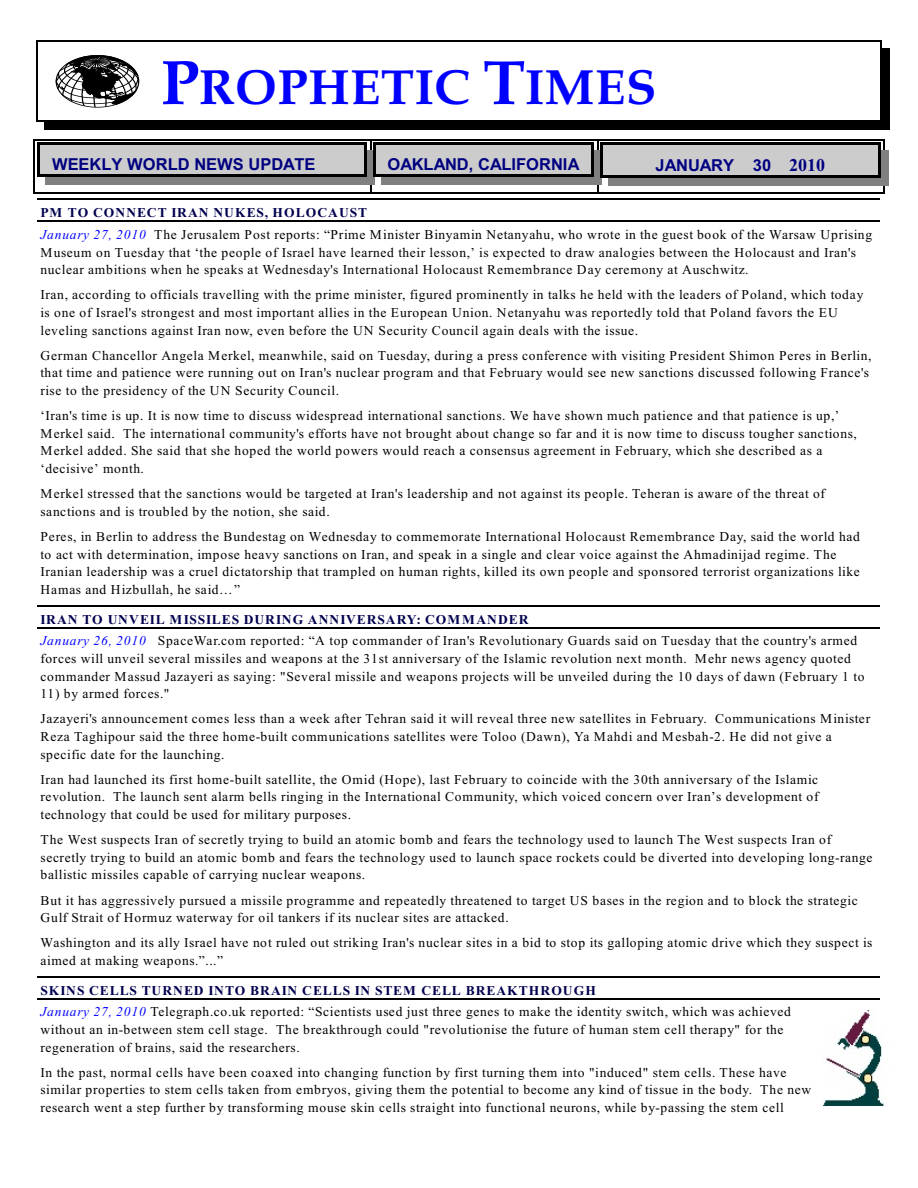
<style>
.page{position:relative;width:918px;height:1188px;background:#fff}
.page>*{position:absolute;margin:0;border:0;box-sizing:border-box;transform-origin:0 0}
.t1{font:700 49.5px "Book Antiqua";letter-spacing:.015em;color:#00f}
.t2{font:700 16.5px "Arial";color:#000080}
.t3{font:13.5px/17.7px "Times New Roman";letter-spacing:.045em;color:#000}
.s1{font-size:62.85px}
.s2{font-family:"Times New Roman";font-size:18px}
.s3{font-weight:700;color:#00004f}
.s4{font-style:italic;color:#00f}
</style>
<div class="page">
<hr style="left:34px;top:139px;width:1px;height:54px;background:#000">
<hr style="left:34px;top:139px;width:336px;height:1px;background:#000">
<hr style="left:34px;top:192px;width:336px;height:1px;background:#000">
<hr style="left:370px;top:139px;width:2px;height:54px;background:#000">
<hr style="left:370px;top:139px;width:227px;height:1px;background:#000">
<hr style="left:370px;top:192px;width:227px;height:1px;background:#000">
<hr style="left:597px;top:139px;width:1px;height:54px;background:#000">
<hr style="left:883px;top:139px;width:1px;height:54px;background:#000">
<hr style="left:597px;top:139px;width:287px;height:1px;background:#000">
<hr style="left:597px;top:192px;width:287px;height:1px;background:#000">
<hr style="left:36px;top:40px;width:1px;height:82px;background:#000">
<hr style="left:880px;top:40px;width:2px;height:82px;background:#000">
<hr style="left:36px;top:40px;width:846px;height:2px;background:#000">
<hr style="left:36px;top:121px;width:846px;height:1px;background:#000">
<div style="left:882px;top:48px;width:8px;height:82px;background:#000"></div>
<div style="left:44px;top:122px;width:846px;height:8px;background:#000"></div>
<div style="left:37px;top:142px;width:330px;height:34px;background:#ccc"></div>
<hr style="left:37px;top:142px;width:3px;height:34px;background:#000">
<hr style="left:364px;top:142px;width:3px;height:34px;background:#000">
<hr style="left:37px;top:142px;width:330px;height:3px;background:#000">
<hr style="left:37px;top:174px;width:330px;height:2px;background:#000">
<div style="left:367px;top:150px;width:8px;height:34px;background:#808080"></div>
<div style="left:45px;top:177px;width:330px;height:7px;background:#808080"></div>
<div style="left:373px;top:142px;width:220px;height:34px;background:#ccc"></div>
<hr style="left:373px;top:142px;width:3px;height:34px;background:#000">
<hr style="left:591px;top:142px;width:2px;height:34px;background:#000">
<hr style="left:373px;top:142px;width:220px;height:3px;background:#000">
<hr style="left:373px;top:174px;width:220px;height:2px;background:#000">
<div style="left:594px;top:150px;width:8px;height:34px;background:#808080"></div>
<div style="left:381px;top:177px;width:220px;height:7px;background:#808080"></div>
<div style="left:600px;top:142px;width:281px;height:36px;background:#ccc"></div>
<hr style="left:600px;top:142px;width:3px;height:36px;background:#000">
<hr style="left:878px;top:142px;width:3px;height:36px;background:#000">
<hr style="left:600px;top:142px;width:281px;height:3px;background:#000">
<hr style="left:600px;top:175px;width:281px;height:3px;background:#000">
<div style="left:881px;top:150px;width:8px;height:36px;background:#808080"></div>
<div style="left:608px;top:178px;width:281px;height:8px;background:#808080"></div>
<hr style="left:37px;top:199px;width:843px;height:1px;background:#000">
<hr style="left:37px;top:221px;width:843px;height:1px;background:#000">
<hr style="left:37px;top:605px;width:843px;height:1px;background:#000">
<hr style="left:37px;top:627px;width:843px;height:1px;background:#000">
<hr style="left:37px;top:976px;width:843px;height:1px;background:#000">
<hr style="left:37px;top:998px;width:843px;height:1px;background:#000">
<svg style="left:56px;top:55px;width:83px;height:52px"></svg>
<img style="left:822px;top:1010px;width:62px;height:96px">
<h1 class="t1" style="left:161px;top:68px;width:497px"><span class="s1">P</span>ROPHETIC <span class="s1">T</span>IMES</h1>
<p class="t2" style="left:52px;top:158px;width:265px">WEEKLY WORLD NEWS UPDATE</p>
<p class="t2" style="left:387px;top:158px;width:194px">OAKLAND, CALIFORNIA</p>
<p class="t2" style="left:656px;top:159px;width:171px">JANUARY 30 <span class="s2">2010</span></p>
<p class="t3" style="left:40px;top:203px;width:833px;line-height:21.8px"><span class="s3">PM TO CONNECT IRAN NUKES, HOLOCAUST<br></span><span class="s4">January 27, 2010</span> The Jerusalem Post reports: “Prime Minister Binyamin Netanyahu, who wrote in the guest book of the Warsaw Uprising</p>
<p class="t3" style="left:40px;top:245px;width:817px">Museum on Tuesday that ‘the people of Israel have learned their lesson,’ is expected to draw analogies between the Holocaust and Iran's nuclear ambitions when he speaks at Wednesday's International Holocaust Remembrance Day ceremony at Auschwitz.</p>
<p class="t3" style="left:40px;top:287px;width:824px">Iran, according to officials travelling with the prime minister, figured prominently in talks he held with the leaders of Poland, which today is one of Israel's strongest and most important allies in the European Union. Netanyahu was reportedly told that Poland favors the EU leveling sanctions against Iran now, even before the UN Security Council again deals with the issue.</p>
<p class="t3" style="left:40px;top:348px;width:833px">German Chancellor Angela Merkel, meanwhile, said on Tuesday, during a press conference with visiting President Shimon Peres in Berlin, that time and patience were running out on Iran's nuclear program and that February would see new sanctions discussed following France's rise to the presidency of the UN Security Council.</p>
<p class="t3" style="left:40px;top:408px;width:818px">‘Iran's time is up. It is now time to discuss widespread international sanctions. We have shown much patience and that patience is up,’ Merkel said. The international community's efforts have not brought about change so far and it is now time to discuss tougher sanctions, Merkel added. She said that she hoped the world powers would reach a consensus agreement in February, which she described as a ‘decisive’ month.</p>
<p class="t3" style="left:40px;top:486px;width:786px">Merkel stressed that the sanctions would be targeted at Iran's leadership and not against its people. Teheran is aware of the threat of sanctions and is troubled by the notion, she said.</p>
<p class="t3" style="left:40px;top:529px;width:821px">Peres, in Berlin to address the Bundestag on Wednesday to commemorate International Holocaust Remembrance Day, said the world had to act with determination, impose heavy sanctions on Iran, and speak in a single and clear voice against the Ahmadinijad regime. The Iranian leadership was a cruel dictatorship that trampled on human rights, killed its own people and sponsored terrorist organizations like Hamas and Hizbullah, he said…”</p>
<p class="t3" style="left:40px;top:609px;width:818px;line-height:21.8px"><span class="s3">IRAN TO UNVEIL MISSILES DURING ANNIVERSARY: COMMANDER<br></span><span class="s4">January 26, 2010</span> SpaceWar.com reported: “A top commander of Iran's Revolutionary Guards said on Tuesday that the country's armed</p>
<p class="t3" style="left:40px;top:651px;width:826px">forces will unveil several missiles and weapons at the 31st anniversary of the Islamic revolution next month. Mehr news agency quoted commander Massud Jazayeri as saying: "Several missile and weapons projects will be unveiled during the 10 days of dawn (February 1 to</p>
<p class="t3" style="left:40px;top:682px;width:831px;line-height:25px">11) by armed forces."<br>Jazayeri's announcement comes less than a week after Tehran said it will reveal three new satellites in February. Communications Minister</p>
<p class="t3" style="left:40px;top:729px;width:793px">Reza Taghipour said the three home-built communications satellites were Toloo (Dawn), Ya Mahdi and Mesbah-2. He did not give a specific date for the launching.</p>
<p class="t3" style="left:40px;top:772px;width:780px;text-align:justify">Iran had launched its first home-built satellite, the Omid (Hope), last February to coincide with the 30th anniversary of the Islamic revolution. The launch sent alarm bells ringing in the International Community, which voiced concern over Iran’s development of technology that could be used for military purposes.</p>
<p class="t3" style="left:40px;top:832px;width:834px">The West suspects Iran of secretly trying to build an atomic bomb and fears the technology used to launch The West suspects Iran of secretly trying to build an atomic bomb and fears the technology used to launch space rockets could be diverted into developing long-range ballistic missiles capable of carrying nuclear weapons.</p>
<p class="t3" style="left:40px;top:892px;width:819px">But it has aggressively pursued a missile programme and repeatedly threatened to target US bases in the region and to block the strategic<br>Gulf Strait of Hormuz waterway for oil tankers if its nuclear sites are attacked.</p>
<p class="t3" style="left:40px;top:935px;width:833px">Washington and its ally Israel have not ruled out striking Iran's nuclear sites in a bid to stop its galloping atomic drive which they suspect is aimed at making weapons.”...”</p>
<p class="t3" style="left:40px;top:980px;width:752px;line-height:21.8px"><span class="s3">SKINS CELLS TURNED INTO BRAIN CELLS IN STEM CELL BREAKTHROUGH<br></span><span class="s4">January 27, 2010</span> Telegraph.co.uk reported: “Scientists used just three genes to make the identity switch, which was achieved</p>
<p class="t3" style="left:40px;top:1022px;width:744px">without an in-between stem cell stage. The breakthrough could "revolutionise the future of human stem cell therapy" for the regeneration of brains, said the researchers.</p>
<p class="t3" style="left:40px;top:1065px;width:772px">In the past, normal cells have been coaxed into changing function by first turning them into "induced" stem cells. These have similar properties to stem cells taken from embryos, giving them the potential to become any kind of tissue in the body. The new research went a step further by transforming mouse skin cells straight into functional neurons, while by-passing the stem cell</p>
</div>
